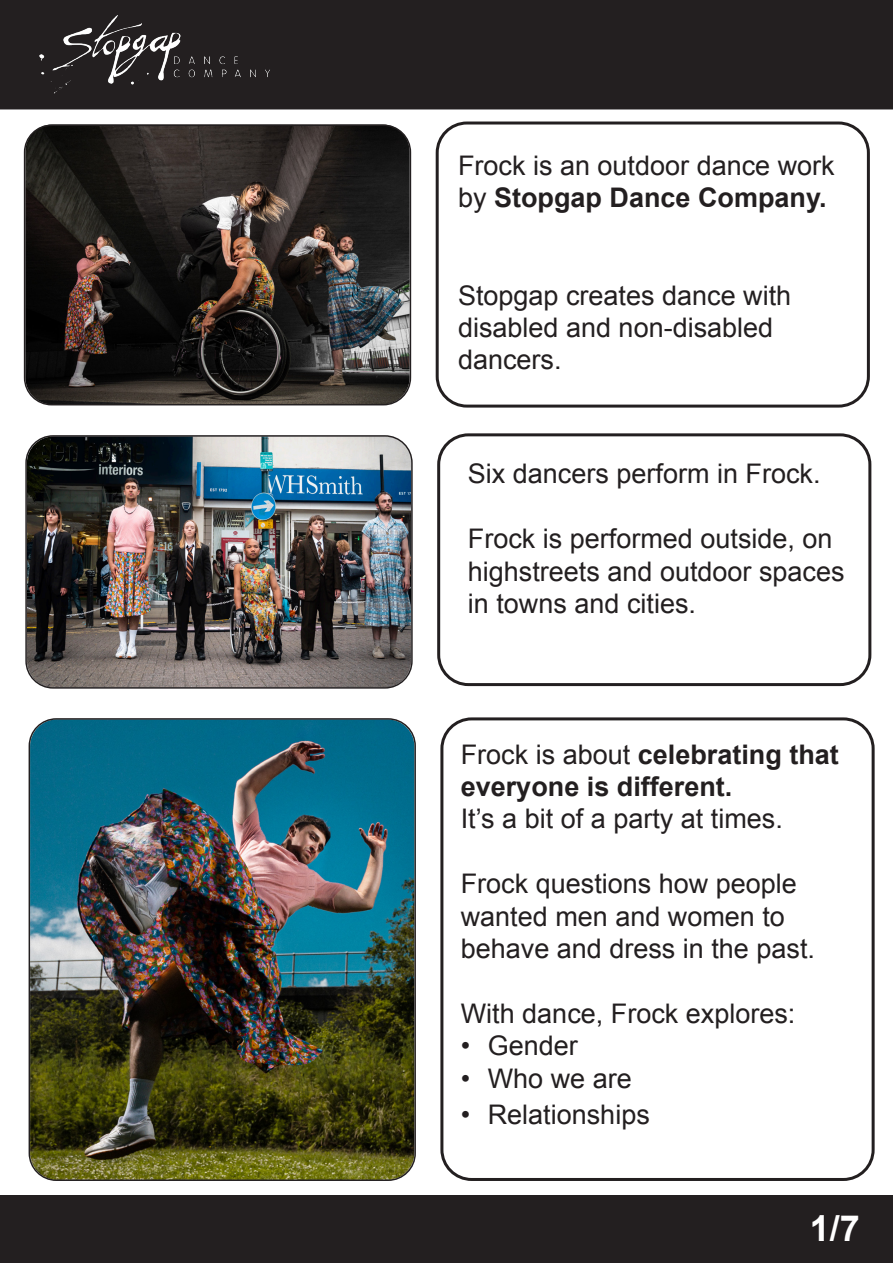
<style>
.page{position:relative;width:893px;height:1263px;background:#fff}
.page>*{position:absolute;margin:0;border:0;box-sizing:border-box;transform-origin:0 0}
.t1{font:700 36px "Arial";color:#fff}
.t2{font:27px/32.4px "Arial";color:#231f20}
.t3{font:700 27px/32.4px "Arial";color:#231f20}
.s1{font-weight:700}
.s2{font-weight:400}
</style>
<div class="page">
<img style="left:30px;top:720px;width:384px;height:460px">
<div style="left:29px;top:718px;width:387px;height:463px;border:2px solid #231f20;border-radius:27px"></div>
<img style="left:25px;top:124px;width:385px;height:281px">
<div style="left:24px;top:125px;width:387px;height:280px;border:2px solid #231f20;border-radius:27px"></div>
<img style="left:28px;top:438px;width:382px;height:248px">
<div style="left:25px;top:435px;width:388px;height:254px;border:2px solid #231f20;border-radius:27px"></div>
<div style="left:436px;top:122px;width:434px;height:286px;border:3px solid #231f20;border-radius:30px"></div>
<div style="left:0;top:0;width:893px;height:109px;background:#231f20"></div>
<img style="left:37px;top:16px;width:234px;height:79px">
<div style="left:437px;top:433px;width:434px;height:253px;border:3px solid #231f20;border-radius:30px"></div>
<div style="left:440px;top:717px;width:435px;height:464px;border:3px solid #231f20;border-radius:30px"></div>
<div style="left:0;top:1195px;width:893px;height:68px;background:#231f20"></div>
<p class="t2" style="left:458px;top:150px;width:378px">Frock is an outdoor dance work by <span class="s1">Stopgap Dance Company.</span></p>
<p class="t2" style="left:458px;top:279px;width:335px">Stopgap creates dance with disabled and non-disabled dancers.</p>
<p class="t2" style="left:468px;top:458px;width:354px">Six dancers perform in Frock.</p>
<p class="t2" style="left:468px;top:523px;width:378px">Frock is performed outside, on highstreets and outdoor spaces in towns and cities.</p>
<p class="t3" style="left:461px;top:739px;width:380px"><span class="s2">Frock is about</span> celebrating that everyone is different.</p>
<p class="t2" style="left:461px;top:803px;width:324px">It’s a bit of a party at times.</p>
<p class="t2" style="left:461px;top:868px;width:356px">Frock questions how people wanted men and women to behave and dress in the past.</p>
<p class="t2" style="left:461px;top:997px;width:336px">With dance, Frock explores:</p>
<p class="t2" style="left:461px;top:1030px;width:119px">• Gender</p>
<p class="t2" style="left:461px;top:1062px;width:173px">• Who we are</p>
<p class="t2" style="left:461px;top:1098px;width:191px">• Relationships</p>
<p class="t1" style="left:810px;top:1205px;width:52px">1/7</p>
</div>
